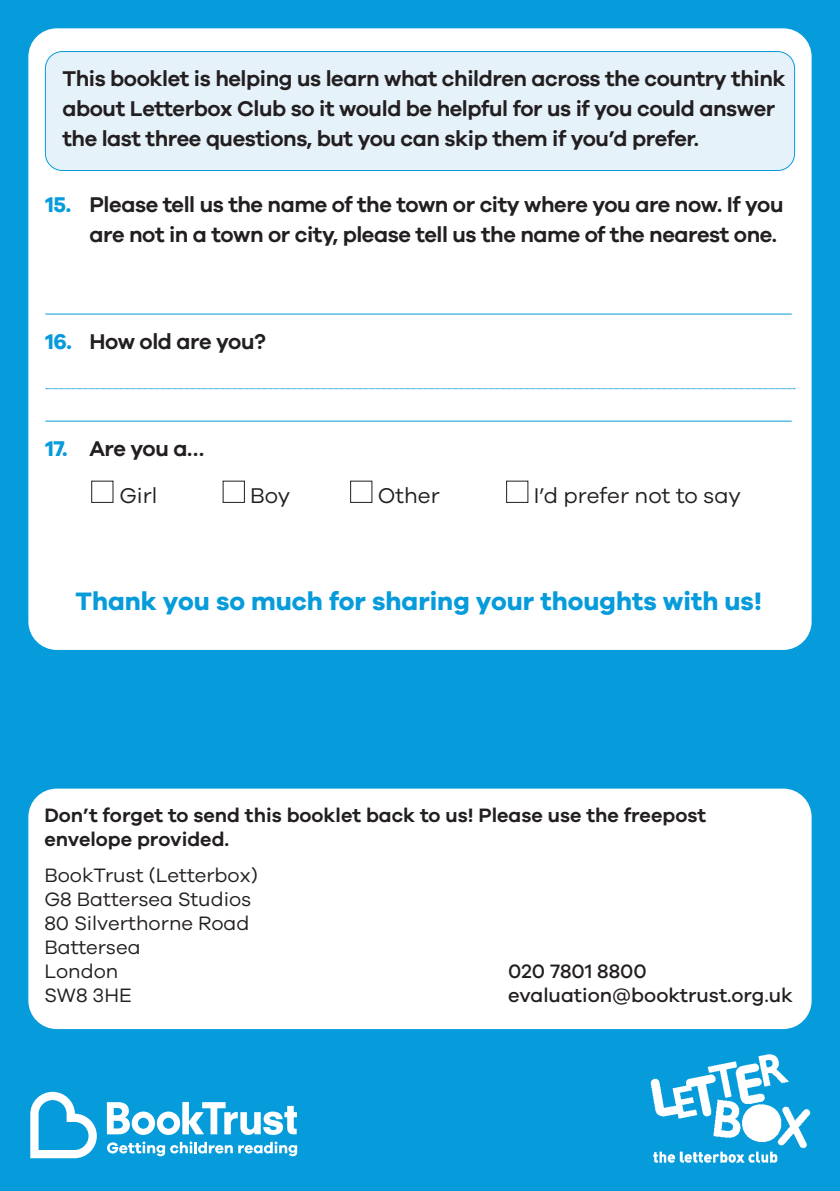
<style>
.page{position:relative;width:840px;height:1191px;background:#fff}
.page>*{position:absolute;margin:0;border:0;box-sizing:border-box;transform-origin:0 0}
.Questions{font:700 26px "Galano Grotesque";color:#069bda}
.Q_line_above{font:600 22px/30px "Galano Grotesque";letter-spacing:-.02em;color:#231f20}
.Body{font:22px "Galano Grotesque";color:#231f20}
.Body-2{font:20px/24px "Galano Grotesque";color:#231f20}
.Body-3{font:600 20px/24px "Galano Grotesque";color:#231f20}
.Body-4{font:500 20px "Galano Grotesque";color:#231f20}
.s1{font-weight:700;color:#069bda}
</style>
<div class="page">
<div style="left:0;top:0;width:839px;height:1191px;background:#069bda"></div>
<svg style="left:30px;top:1091px;width:67px;height:67px"></svg>
<svg style="left:107px;top:1102px;width:190px;height:33px"></svg>
<svg style="left:107px;top:1141px;width:190px;height:15px"></svg>
<img style="left:650px;top:1054px;width:161px;height:109px">
<div style="left:28px;top:788px;width:783px;height:241px;background:#fff;border-radius:28px"></div>
<div style="left:28px;top:28px;width:783px;height:622px;background:#fff;border-radius:28px"></div>
<div style="left:45px;top:52px;width:749px;height:118px;background:#e6f2fa;border-radius:17px"></div>
<div style="left:45px;top:51px;width:749px;height:120px;border:1px solid #069bda;border-radius:17px"></div>
<hr style="left:45px;top:313px;width:746px;height:1px;background:#069bda">
<hr style="left:45px;top:420px;width:746px;height:1px;background:#069bda">
<svg style="left:46px;top:388px;width:748px;height:1px"></svg>
<p class="Q_line_above" style="left:62px;top:63px;width:724px">This booklet is helping us learn what children across the country think about Letterbox Club so it would be helpful for us if you could answer the last three questions, but you can skip them if you’d prefer.</p>
<p class="Q_line_above" style="left:89px;top:188px;width:695px;text-indent:-44px"><span class="s1">15.</span> Please tell us the name of the town or city where you are now. If you are not in a town or city, please tell us the name of the nearest one.</p>
<p class="Q_line_above" style="left:45px;top:325px;width:222px"><span class="s1">16.</span> How old are you?</p>
<p class="Q_line_above" style="left:45px;top:432px;width:160px"><span class="s1">17.</span> Are you a…</p>
<p class="Body" style="left:119px;top:482px;width:40px">Girl</p>
<p class="Body" style="left:250px;top:482px;width:42px">Boy</p>
<p class="Body" style="left:377px;top:482px;width:63px">Other</p>
<p class="Body" style="left:533px;top:482px;width:209px">I’d prefer not to say</p>
<p class="Questions" style="left:75px;top:585px;width:687px">Thank you so much for sharing your thoughts with us!</p>
<p class="Body-3" style="left:44px;top:803px;width:663px">Don’t forget to send this booklet back to us! Please use the freepost envelope provided.</p>
<p class="Body-2" style="left:44px;top:862px;width:215px">BookTrust (Letterbox)</p>
<p class="Body-2" style="left:44px;top:886px;width:208px">G8 Battersea Studios</p>
<p class="Body-2" style="left:44px;top:910px;width:206px">80 Silverthorne Road</p>
<p class="Body-2" style="left:44px;top:934px;width:98px">Battersea</p>
<p class="Body-2" style="left:44px;top:958px;width:89px">London<br>SW8 3HE</p>
<p class="Body-4" style="left:508px;top:959px;width:140px">020 7801 8800</p>
<p class="Body-4" style="left:508px;top:983px;width:286px">evaluation@booktrust.org.uk</p>
</div>
